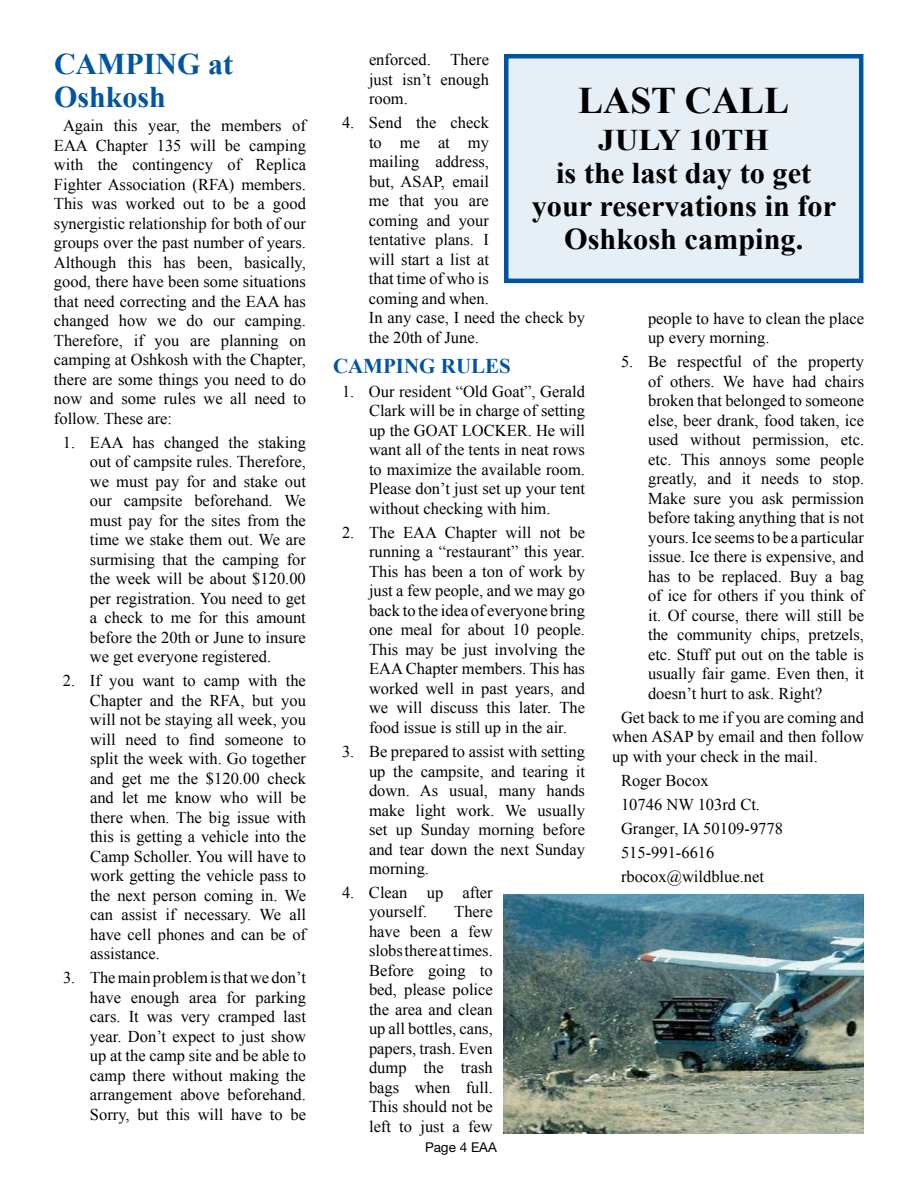
<style>
.page{position:relative;width:918px;height:1188px;background:#fff}
.page>*{position:absolute;margin:0;border:0;box-sizing:border-box;transform-origin:0 0}
.t1{font:700 37.5px "Times New Roman";color:#000}
.t2{font:700 30px "Times New Roman";color:#000}
.t3{font:700 30px/33px "Times New Roman";color:#0054a4}
.t4{font:700 30px "Times New Roman";color:#000;scale:1.1 1}
.t5{font:700 21px "Times New Roman";color:#0054a4}
.t6{font:16.5px/19.5px "Times New Roman";color:#000;text-align:justify}
.t7{font:13.5px "Helvetica Neue";color:#000}
.t8{font:10.5px "Times";color:#000}
</style>
<div class="page">
<div style="left:506px;top:56px;width:355px;height:225px;background:#e6eef6"></div>
<div style="left:504px;top:54px;width:359px;height:229px;border:4px solid #0054a4"></div>
<img style="left:503px;top:895px;width:361px;height:239px">
<h2 class="t3" style="left:54px;top:48px;width:181px">CAMPING at<br>Oshkosh</h2>
<p class="t6" style="left:54px;top:116px;width:254px;text-indent:9px">Again this year, the members of EAA Chapter 135 will be camping with the contingency of Replica Fighter Association (RFA) members.<br>This was worked out to be a good synergistic relationship for both of our groups over the past number of years.<br>Although this has been, basically, good, there have been some situations that need correcting and the EAA has changed how we do our camping.<br>Therefore, if you are planning on camping at Oshkosh with the Chapter, there are some things you need to do now and some rules we all need to follow. These are:</p>
<p class="t6" style="left:90px;top:432px;width:218px;text-indent:-27px">1. EAA has changed the staking out of campsite rules. Therefore, we must pay for and stake out our campsite beforehand. We must pay for the sites from the time we stake them out. We are surmising that the camping for the week will be about $120.00 per registration. You need to get a check to me for this amount before the 20th or June to insure we get everyone registered.</p>
<p class="t6" style="left:90px;top:671px;width:218px;text-indent:-27px">2. If you want to camp with the Chapter and the RFA, but you will not be staying all week, you will need to find someone to split the week with. Go together and get me the $120.00 check and let me know who will be there when. The big issue with this is getting a vehicle into the Camp Scholler. You will have to work getting the vehicle pass to the next person coming in. We can assist if necessary. We all have cell phones and can be of assistance.</p>
<p class="t6" style="left:90px;top:968px;width:218px;text-indent:-27px">3. Themain problemisthatwe don’t have enough area for parking cars. It was very cramped last year. Don’t expect to just show up at the camp site and be able to camp there without making the arrangement above beforehand.<br>Sorry, but this will have to be</p>
<p class="t6" style="left:369px;top:50px;width:122px">enforced. There just isn’t enough room.</p>
<p class="t6" style="left:369px;top:113px;width:218px;text-align:left;text-indent:-27px">4. Send the check<br>to me at my<br>mailing address,<br>but, ASAP, email<br>me that you are<br>coming and your<br>tentative plans. I<br>will start a list at<br>that time of who is<br>coming and when.<br>In any case, I need the check by the 20th of June.</p>
<p class="t5" style="left:333px;top:354px;width:179px">CAMPING RULES</p>
<p class="t6" style="left:369px;top:381px;width:218px;text-indent:-27px">1. Our resident “Old Goat”, Gerald Clark will be in charge of setting up the GOAT LOCKER. He will want all of the tents in neat rows to maximize the available room.<br>Please don’t just set up your tent without checking with him.</p>
<p class="t6" style="left:369px;top:522px;width:218px;text-indent:-27px">2. The EAA Chapter will not be running a “restaurant” this year.<br>This has been a ton of work by just a few people, and we may go back to the idea of everyone bring one meal for about 10 people.<br>This may be just involving the EAA Chapter members. This has worked well in past years, and we will discuss this later. The food issue is still up in the air.</p>
<p class="t6" style="left:369px;top:742px;width:218px;text-indent:-27px">3. Be prepared to assist with setting up the campsite, and tearing it down. As usual, many hands make light work. We usually set up Sunday morning before and tear down the next Sunday morning.</p>
<p class="t6" style="left:369px;top:882px;width:125px;text-indent:-27px">4. Clean up after yourself.</p>
<h1 class="t1" style="left:578px;top:79px;width:50px">Last</h1>
<h1 class="t1" style="left:685px;top:79px;width:54px">Call</h1>
<h2 class="t4" style="left:598px;top:123px;width:134px">July 10th</h2>
<h2 class="t2" style="left:556px;top:156px;width:257px">is the last day to get</h2>
<h2 class="t2" style="left:532px;top:189px;width:306px">your reservations in for</h2>
<h2 class="t2" style="left:564px;top:222px;width:241px">Oshkosh camping.</h2>
<p class="t6" style="left:648px;top:308px;width:218px">people to have to clean the place up every morning.</p>
<p class="t6" style="left:648px;top:352px;width:218px;text-indent:-27px">5. Be respectful of the property of others. We have had chairs broken that belonged to someone else, beer drank, food taken, ice used without permission, etc. etc. This annoys some people greatly, and it needs to stop.<br>Make sure you ask permission before taking anything that is not yours. Ice seems to be a particular issue. Ice there is expensive, and has to be replaced. Buy a bag of ice for others if you think of it. Of course, there will still be the community chips, pretzels, etc. Stuff put out on the table is usually fair game. Even then, it doesn’t hurt to ask. Right?</p>
<p class="t6" style="left:612px;top:707px;width:254px;text-indent:9px">Get back to me if you are coming and when ASAP by email and then follow up with your check in the mail.</p>
<p class="t6" style="left:621px;top:768px;width:164px;line-height:24px;text-align:left">Roger Bocox<br>10746 NW 103rd Ct.<br>Granger, IA 50109-9778<br>515-991-6616 rbocox@wildblue.net</p>
<p class="t8" style="left:339px;top:782px;width:208px">Fw: Fw: Pictures, unusual and unexpected events</p>
<p class="t6" style="left:369px;top:902px;width:125px;text-indent:85px">There have been a few slobsthereattimes.<br>Before going to bed, please police the area and clean up all bottles, cans, papers, trash. Even dump the trash bags when full.<br>This should not be left to just a few</p>
<p class="t7" style="left:425px;top:1139px;width:73px">Page EAA</p>
</div>
